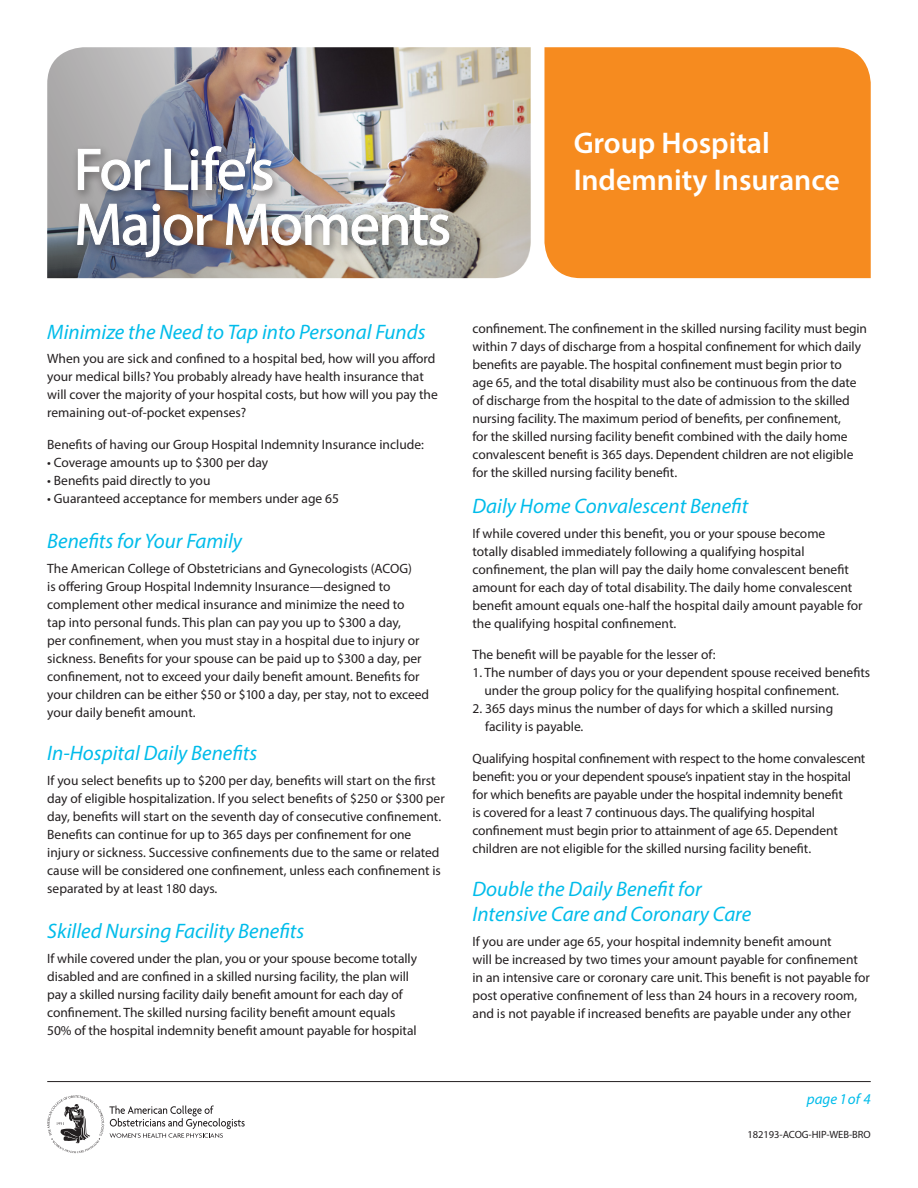
<style>
.page{position:relative;width:918px;height:1188px;background:#fff}
.page>*{position:absolute;margin:0;border:0;box-sizing:border-box;transform-origin:0 0}
.t1{font:59.4px "Myriad Pro";letter-spacing:-.02em;color:#fff}
.t2{font:600 30px "Myriad Pro";color:#fff}
.t3{font:italic 21px/25.2px "Myriad Pro";color:#01bcea}
.t4{font:italic 15px "Myriad Pro";color:#01bcea}
.t5{font:13.5px/18px "Myriad Pro";color:#231f20}
.t6{font:10.5px "Myriad Pro";letter-spacing:-.005em;color:#231f20}
</style>
<div class="page">
<div style="left:544px;top:47px;width:327px;height:231px;background:#f68b1f"></div>
<img style="left:47px;top:47px;width:281px;height:231px">
<svg style="left:328px;top:47px;width:203px;height:231px;background:#afa89f"></svg>
<div style="left:71px;top:142px;width:390px;height:128px;background:#231f20;opacity:.53"></div>
<svg style="left:77px;top:148px;width:74px;height:43px;background:#96989f"></svg>
<svg style="left:164px;top:145px;width:109px;height:46px;background:#7e869c"></svg>
<img style="left:77px;top:203px;width:136px;height:55px">
<img style="left:225px;top:203px;width:225px;height:43px">
<svg style="left:47px;top:1095px;width:198px;height:58px"></svg>
<hr style="left:47px;top:1081px;width:824px;height:1px;background:#231f20">
<h1 class="t1" style="left:74px;top:133px;width:202px">For Life’s</h1>
<h1 class="t1" style="left:74px;top:188px;width:378px">Major Moments</h1>
<h2 class="t2" style="left:573px;top:124px;width:198px">Group Hospital</h2>
<h2 class="t2" style="left:573px;top:161px;width:268px">Indemnity Insurance</h2>
<h3 class="t3" style="left:47px;top:319px;width:380px">Minimize the Need to Tap into Personal Funds</h3>
<p class="t5" style="left:47px;top:350px;width:392px">When you are sick and confined to a hospital bed, how will you afford your medical bills? You probably already have health insurance that will cover the majority of your hospital costs, but how will you pay the remaining out-of-pocket expenses?</p>
<p class="t5" style="left:47px;top:435px;width:378px">Benefits of having our Group Hospital Indemnity Insurance include:</p>
<p class="t5" style="left:47px;top:453px;width:222px">• Coverage amounts up to $300 per day</p>
<p class="t5" style="left:47px;top:471px;width:165px">• Benefits paid directly to you</p>
<p class="t5" style="left:47px;top:489px;width:293px">• Guaranteed acceptance for members under age 65</p>
<h3 class="t3" style="left:47px;top:528px;width:196px">Benefits for Your Family</h3>
<p class="t5" style="left:47px;top:559px;width:383px">The American College of Obstetricians and Gynecologists (ACOG)<br>is offering Group Hospital Indemnity Insurance—designed to complement other medical insurance and minimize the need to<br>tap into personal funds. This plan can pay you up to $300 a day,<br>per confinement, when you must stay in a hospital due to injury or sickness. Benefits for your spouse can be paid up to $300 a day, per confinement, not to exceed your daily benefit amount. Benefits for your children can be either $50 or $100 a day, per stay, not to exceed your daily benefit amount.</p>
<h3 class="t3" style="left:47px;top:740px;width:212px">In-Hospital Daily Benefits</h3>
<p class="t5" style="left:47px;top:771px;width:399px">If you select benefits up to $200 per day, benefits will start on the first day of eligible hospitalization. If you select benefits of $250 or $300 per day, benefits will start on the seventh day of consecutive confinement.<br>Benefits can continue for up to 365 days per confinement for one injury or sickness. Successive confinements due to the same or related cause will be considered one confinement, unless each confinement is separated by at least 180 days.</p>
<h3 class="t3" style="left:47px;top:918px;width:259px">Skilled Nursing Facility Benefits</h3>
<p class="t5" style="left:47px;top:949px;width:371px">If while covered under the plan, you or your spouse become totally disabled and are confined in a skilled nursing facility, the plan will pay a skilled nursing facility daily benefit amount for each day of confinement. The skilled nursing facility benefit amount equals 50% of the hospital indemnity benefit amount payable for hospital</p>
<p class="t5" style="left:472px;top:319px;width:396px">confinement. The confinement in the skilled nursing facility must begin within 7 days of discharge from a hospital confinement for which daily benefits are payable. The hospital confinement must begin prior to<br>age 65, and the total disability must also be continuous from the date of discharge from the hospital to the date of admission to the skilled nursing facility. The maximum period of benefits, per confinement,<br>for the skilled nursing facility benefit combined with the daily home convalescent benefit is 365 days. Dependent children are not eligible for the skilled nursing facility benefit.</p>
<h3 class="t3" style="left:472px;top:493px;width:277px">Daily Home Convalescent Benefit</h3>
<p class="t5" style="left:472px;top:524px;width:392px">If while covered under this benefit, you or your spouse become totally disabled immediately following a qualifying hospital confinement, the plan will pay the daily home convalescent benefit amount for each day of total disability. The daily home convalescent benefit amount equals one-half the hospital daily amount payable for the qualifying hospital confinement.</p>
<p class="t5" style="left:472px;top:645px;width:245px">The benefit will be payable for the lesser of:</p>
<p class="t5" style="left:485px;top:663px;width:387px;text-indent:-12px">1. The number of days you or your dependent spouse received benefits under the group policy for the qualifying hospital confinement.</p>
<p class="t5" style="left:485px;top:699px;width:350px;text-indent:-13px">2. 365 days minus the number of days for which a skilled nursing facility is payable.</p>
<p class="t5" style="left:472px;top:749px;width:394px">Qualifying hospital confinement with respect to the home convalescent benefit: you or your dependent spouse’s inpatient stay in the hospital for which benefits are payable under the hospital indemnity benefit<br>is covered for a least 7 continuous days. The qualifying hospital confinement must begin prior to attainment of age 65. Dependent children are not eligible for the skilled nursing facility benefit.</p>
<h3 class="t3" style="left:472px;top:876px;width:280px">Double the Daily Benefit for<br>Intensive Care and Coronary Care</h3>
<p class="t5" style="left:472px;top:932px;width:399px">If you are under age 65, your hospital indemnity benefit amount<br>will be increased by two times your amount payable for confinement in an intensive care or coronary care unit. This benefit is not payable for post operative confinement of less than 24 hours in a recovery room, and is not payable if increased benefits are payable under any other</p>
<p class="t4" style="left:807px;top:1089px;width:65px">page 1 of 4</p>
<p class="t6" style="left:748px;top:1128px;width:125px">182193-ACOG-HIP-WEB-BRO</p>
</div>
